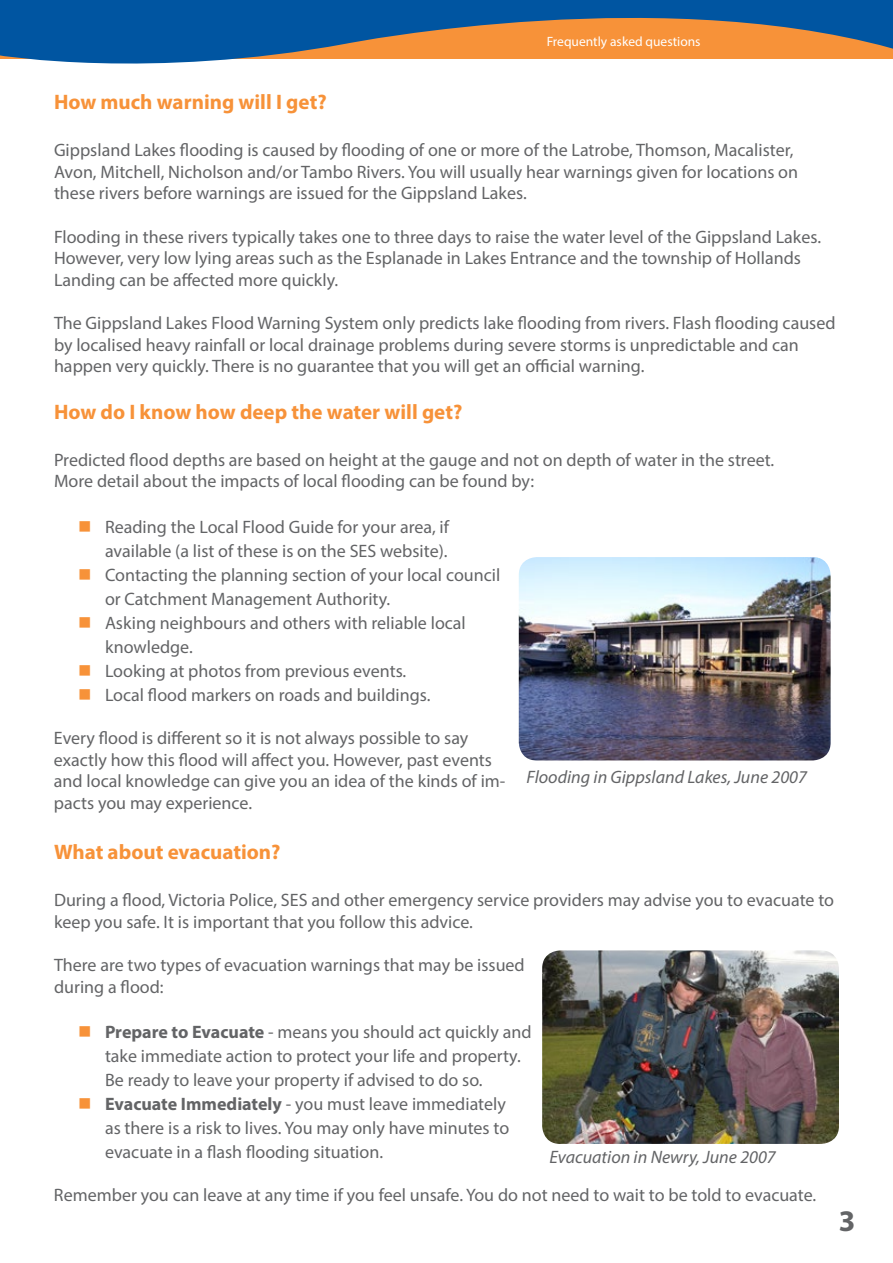
<style>
.page{position:relative;width:893px;height:1263px;background:#fff}
.page>*{position:absolute;margin:0;border:0;box-sizing:border-box;transform-origin:0 0}
.t1{font:700 30px "Myriad Pro";color:#636466}
.t2{font:700 21px "Myriad Pro";color:#f79239}
.t3{font:18px/21.6px "Myriad Pro";color:#636466}
.t4{font:italic 18px "Myriad Pro";color:#636466}
.t5{font:13.5px "Myriad Pro";color:#fff}
.s1{font-weight:700}
</style>
<div class="page">
<svg style="left:0;top:0;width:893px;height:64px;background:#52718d"></svg>
<div style="left:502px;top:36px;width:243px;height:20px;background:#f79239"></div>
<img style="left:542px;top:950px;width:297px;height:194px">
<img style="left:519px;top:557px;width:312px;height:203px">
<p class="t5" style="left:547px;top:33px;width:155px">Frequently asked questions</p>
<p class="t2" style="left:54px;top:89px;width:274px">How much warning will I get?</p>
<p class="t3" style="left:54px;top:139px;width:746px">Gippsland Lakes flooding is caused by flooding of one or more of the Latrobe, Thomson, Macalister,<br>Avon, Mitchell, Nicholson and/or Tambo Rivers. You will usually hear warnings given for locations on these rivers before warnings are issued for the Gippsland Lakes.</p>
<p class="t3" style="left:54px;top:225px;width:769px">Flooding in these rivers typically takes one to three days to raise the water level of the Gippsland Lakes.<br>However, very low lying areas such as the Esplanade in Lakes Entrance and the township of Hollands<br>Landing can be affected more quickly.</p>
<p class="t3" style="left:54px;top:312px;width:783px">The Gippsland Lakes Flood Warning System only predicts lake flooding from rivers. Flash flooding caused by localised heavy rainfall or local drainage problems during severe storms is unpredictable and can happen very quickly. There is no guarantee that you will get an official warning.</p>
<p class="t2" style="left:54px;top:398px;width:410px">How do I know how deep the water will get?</p>
<p class="t3" style="left:54px;top:449px;width:722px">Predicted flood depths are based on height at the gauge and not on depth of water in the street.<br>More detail about the impacts of local flooding can be found by:</p>
<p class="t3" style="left:105px;top:515px;width:397px;line-height:24px">Reading the Local Flood Guide for your area, if available (a list of these is on the SES website).<br>Contacting the planning section of your local council or Catchment Management Authority.<br>Asking neighbours and others with reliable local knowledge.<br>Looking at photos from previous events.<br>Local flood markers on roads and buildings.</p>
<p class="t3" style="left:54px;top:727px;width:453px">Every flood is different so it is not always possible to say exactly how this flood will affect you. However, past events and local knowledge can give you an idea of the kinds of im&shy;pacts you may experience.</p>
<p class="t2" style="left:54px;top:839px;width:228px">What about evacuation?</p>
<p class="t3" style="left:54px;top:889px;width:782px">During a flood, Victoria Police, SES and other emergency service providers may advise you to evacuate to keep you safe. It is important that you follow this advice.</p>
<p class="t3" style="left:54px;top:954px;width:472px">There are two types of evacuation warnings that may be issued during a flood:</p>
<p class="t3" style="left:105px;top:1020px;width:428px;line-height:24px"><span class="s1">Prepare to Evacuate</span> - means you should act quickly and take immediate action to protect your life and property.<br>Be ready to leave your property if advised to do so.<br><span class="s1">Evacuate Immediately</span> - you must leave immediately<br>as there is a risk to lives. You may only have minutes to evacuate in a flash flooding situation.</p>
<p class="t3" style="left:54px;top:1184px;width:764px">Remember you can leave at any time if you feel unsafe. You do not need to wait to be told to evacuate.</p>
<p class="t4" style="left:527px;top:766px;width:282px">Flooding in Gippsland Lakes, June 2007</p>
<p class="t4" style="left:550px;top:1145px;width:228px">Evacuation in Newry, June 2007</p>
<h1 class="t1" style="left:839px;top:1202px;width:18px">3</h1>
</div>
